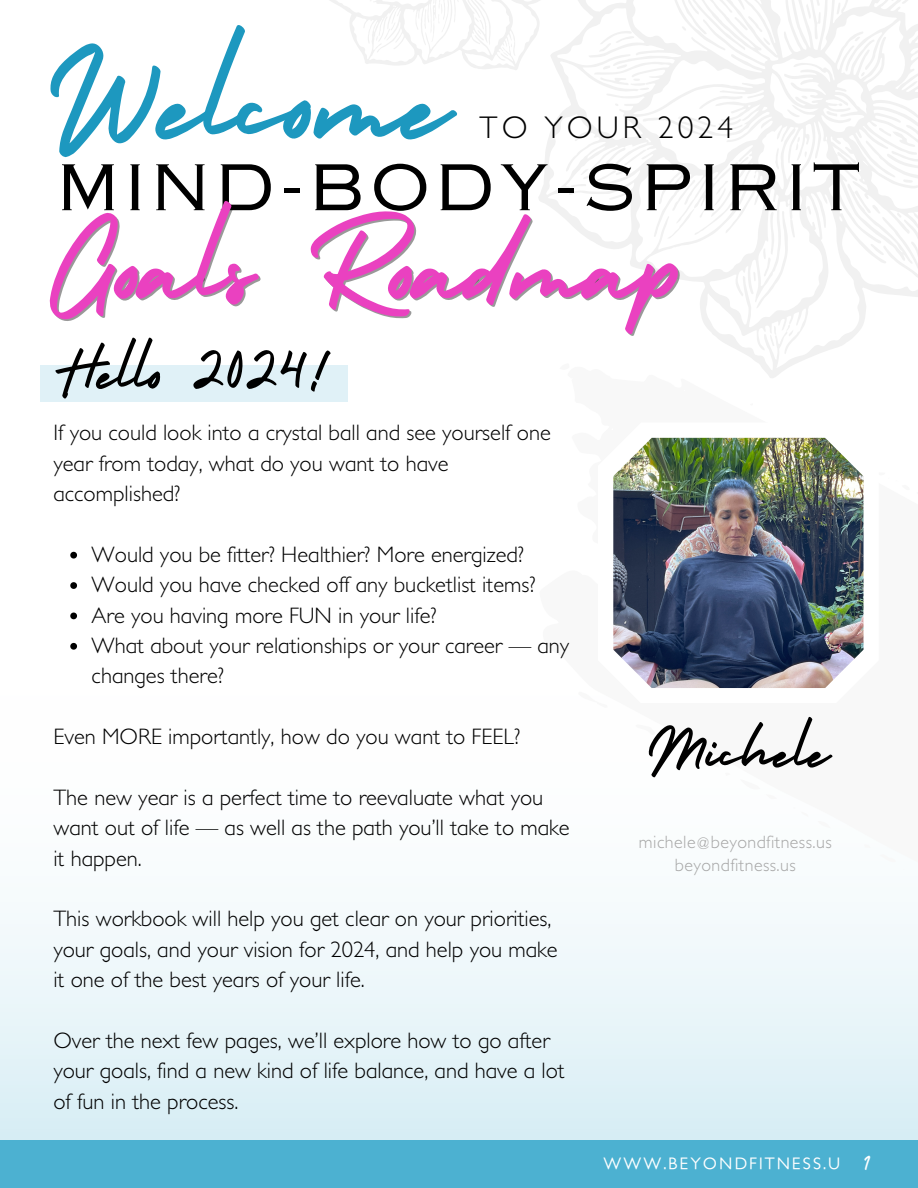
<style>
.page{position:relative;width:918px;height:1188px;background:#fff}
.page>*{position:absolute;margin:0;border:0;box-sizing:border-box;transform-origin:0 0}
.t1{font:157.2px "Holiday";color:#1d98bf}
.t2{font:135.45px "Holiday";color:#ea41c0}
.t3{font:70.5px "Holiday";color:#000}
.t4{font:69.6px "Holiday";color:#000}
.t5{font:63px "Copperplate Gothic LT Pro 32 AB";letter-spacing:.08em;color:#000}
.t6{font:300 31.5px "Petita";letter-spacing:.13em;color:#000}
.t7{font:27px "Holiday";color:#fff}
.t8{font:300 22.5px/30.3px "Petita";color:#000}
.t9{font:300 17.85px "Petita";letter-spacing:.025em;color:#a6a6a6}
.t10{font:500 16.5px "Petita";letter-spacing:.125em;color:#fff}
</style>
<div class="page">
<div style="left:0;top:696px;width:918px;height:492px;background:linear-gradient(to bottom,#fff,#d5ecf4)"></div>
<svg style="left:493px;top:696px;width:10px;height:445px;fill:#f4fafc"></svg>
<svg style="left:503px;top:696px;width:415px;height:445px;fill:#f4f8fa"></svg>
<svg style="left:538px;top:0;width:380px;height:378px"></svg>
<svg style="left:640px;top:0;width:131px;height:51px"></svg>
<svg style="left:836px;top:2px;width:5px;height:13px"></svg>
<svg style="left:798px;top:0;width:32px;height:40px"></svg>
<svg style="left:891px;top:0;width:8px;height:2px"></svg>
<svg style="left:878px;top:124px;width:40px;height:60px"></svg>
<svg style="left:629px;top:25px;width:5px;height:29px"></svg>
<svg style="left:869px;top:244px;width:17px;height:12px"></svg>
<svg style="left:908px;top:241px;width:10px;height:16px"></svg>
<svg style="left:851px;top:190px;width:31px;height:24px"></svg>
<svg style="left:896px;top:212px;width:6px;height:6px"></svg>
<svg style="left:788px;top:329px;width:6px;height:8px"></svg>
<svg style="left:855px;top:36px;width:5px;height:6px"></svg>
<svg style="left:861px;top:72px;width:4px;height:5px"></svg>
<svg style="left:768px;top:326px;width:10px;height:21px"></svg>
<svg style="left:826px;top:103px;width:17px;height:14px"></svg>
<svg style="left:570px;top:62px;width:243px;height:251px"></svg>
<svg style="left:330px;top:0;width:299px;height:127px"></svg>
<svg style="left:370px;top:0;width:80px;height:50px"></svg>
<svg style="left:467px;top:0;width:46px;height:57px"></svg>
<svg style="left:598px;top:437px;width:281px;height:266px"></svg>
<img style="left:613px;top:438px;width:251px;height:250px">
<div style="left:0;top:1141px;width:918px;height:47px;background:#4cb1d1"></div>
<div style="left:41px;top:365px;width:307px;height:37px;background:#e0f1f7"></div>
<svg style="left:70px;top:552px;width:7px;height:7px"></svg>
<svg style="left:70px;top:582px;width:7px;height:7px"></svg>
<svg style="left:70px;top:613px;width:7px;height:6px"></svg>
<svg style="left:70px;top:643px;width:7px;height:7px"></svg>
<p class="t1" style="left:46px;top:-19px;width:407px">Welcome</p>
<p class="t6" style="left:480px;top:109px;width:255px">TO YOUR 2024</p>
<p class="t5" style="left:56px;top:164px;width:806px">MIND-BODY-SPIRIT</p>
<p class="t2" style="left:46px;top:163px;width:641px">Goals Roadmap</p>
<p class="t3" style="left:53px;top:318px;width:281px">Hello 2024!</p>
<p class="t8" style="left:53px;top:417px;width:499px">If you could look into a crystal ball and see yourself one year from today, what do you want to have accomplished?</p>
<p class="t8" style="left:92px;top:539px;width:434px">Would you be fitter? Healthier? More energized?</p>
<p class="t8" style="left:92px;top:569px;width:446px">Would you have checked off any bucketlist items?</p>
<p class="t8" style="left:92px;top:599px;width:347px">Are you having more FUN in your life?</p>
<p class="t8" style="left:92px;top:630px;width:479px">What about your relationships or your career — any changes there?</p>
<p class="t8" style="left:53px;top:721px;width:468px">Even MORE importantly, how do you want to FEEL?</p>
<p class="t8" style="left:53px;top:782px;width:518px">The new year is a perfect time to reevaluate what you want out of life — as well as the path you’ll take to make it happen.</p>
<p class="t8" style="left:53px;top:903px;width:506px">This workbook will help you get clear on your priorities, your goals, and your vision for 2024, and help you make it one of the best years of your life.</p>
<p class="t8" style="left:53px;top:1025px;width:513px">Over the next few pages, we’ll explore how to go after your goals, find a new kind of life balance, and have a lot of fun in the process.</p>
<p class="t4" style="left:647px;top:697px;width:185px">Michele</p>
<p class="t9" style="left:639px;top:832px;width:194px">michele@beyondfitness.us</p>
<p class="t9" style="left:675px;top:855px;width:122px">beyondfitness.us</p>
<p class="t10" style="left:604px;top:1153px;width:238px">WWW.BEYONDFITNESS.U</p>
<p class="t7" style="left:864px;top:1144px;width:9px">1</p>
</div>
